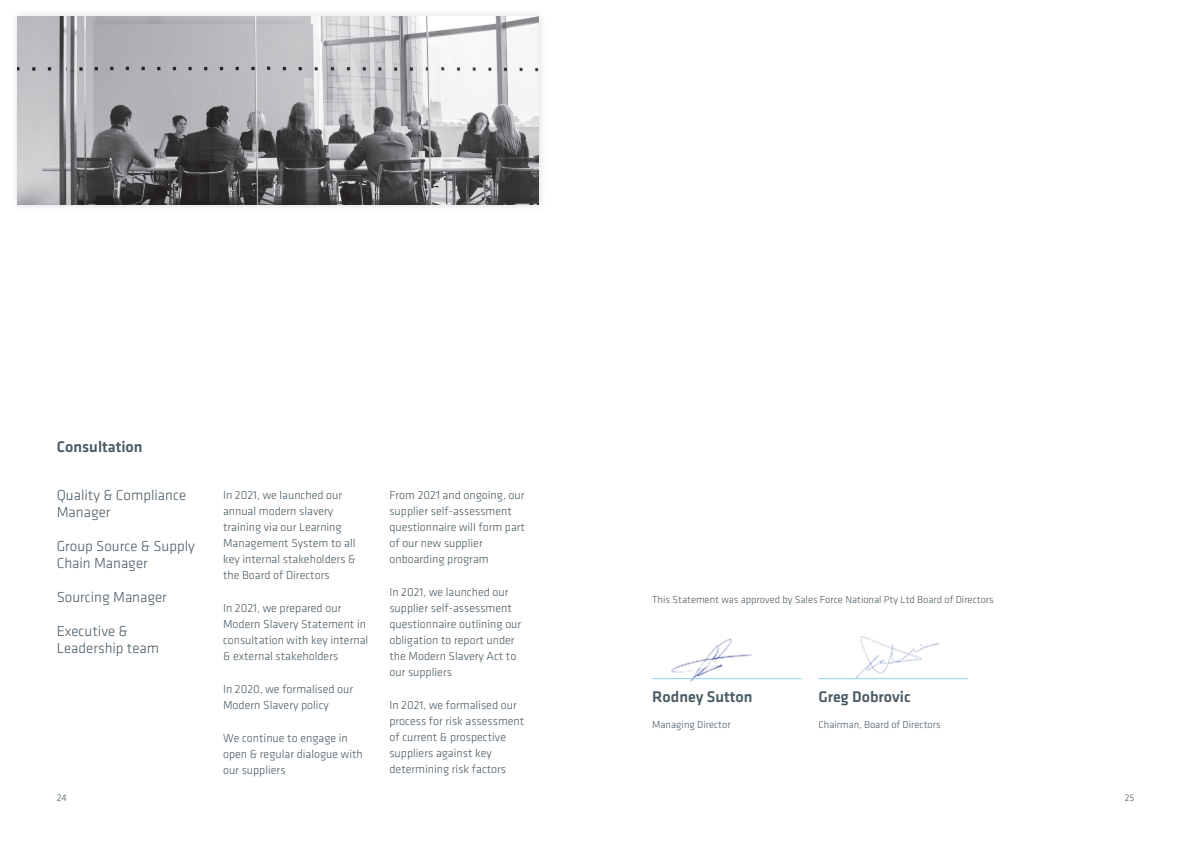
<style>
.page{position:relative;width:1191px;height:842px;background:#fff}
.page>*{position:absolute;margin:0;border:0;box-sizing:border-box;transform-origin:0 0}
.headline{font:16px "Klavika Medium TF";color:#485964}
.t1{font:300 15px/17px "Klavika";color:#485964}
.t2{font:300 12px/16px "Klavika";color:#485964}
.body_text_dot_point{font:300 10.5px "Klavika";color:#485964}
.t3{font:300 10px "Klavika";color:#485964}
</style>
<div class="page">
<hr style="left:652px;top:678px;width:149px;height:1px;background:#8dd5ed">
<hr style="left:818px;top:678px;width:150px;height:1px;background:#8dd5ed">
<div style="left:9px;top:9px;width:537px;height:204px;background:#f7f8f8"></div>
<img style="left:17px;top:17px;width:522px;height:188px">
<img style="left:855px;top:636px;width:85px;height:44px">
<img style="left:670px;top:638px;width:83px;height:44px">
<p class="headline" style="left:57px;top:438px;width:87px">Consultation</p>
<p class="t1" style="left:57px;top:486px;width:131px">Quality &amp; Compliance<br>Manager</p>
<p class="t1" style="left:57px;top:537px;width:140px">Group Source &amp; Supply<br>Chain Manager</p>
<p class="t1" style="left:57px;top:588px;width:112px">Sourcing Manager</p>
<p class="t1" style="left:57px;top:622px;width:104px">Executive &amp;<br>Leadership team</p>
<p class="t2" style="left:223px;top:487px;width:134px">In 2021, we launched our annual modern slavery training via our Learning<br>Management System to all key internal stakeholders &amp; the Board of Directors</p>
<p class="t2" style="left:223px;top:600px;width:147px">In 2021, we prepared our<br>Modern Slavery Statement in consultation with key internal &amp; external stakeholders</p>
<p class="t2" style="left:223px;top:681px;width:132px">In 2020, we formalised our<br>Modern Slavery policy</p>
<p class="t2" style="left:223px;top:730px;width:141px">We continue to engage in open &amp; regular dialogue with our suppliers</p>
<p class="t2" style="left:389px;top:487px;width:137px">From 2021 and ongoing, our supplier self-assessment questionnaire will form part of our new supplier onboarding program</p>
<p class="t2" style="left:389px;top:584px;width:133px">In 2021, we launched our supplier self-assessment questionnaire outlining our obligation to report under the Modern Slavery Act to our suppliers</p>
<p class="t2" style="left:389px;top:697px;width:136px">In 2021, we formalised our process for risk assessment of current &amp; prospective suppliers against key determining risk factors</p>
<p class="body_text_dot_point" style="left:652px;top:594px;width:343px">This Statement was approved by Sales Force National Pty Ltd Board of Directors</p>
<p class="headline" style="left:652px;top:688px;width:102px">Rodney Sutton</p>
<p class="body_text_dot_point" style="left:652px;top:719px;width:80px">Managing Director</p>
<p class="headline" style="left:818px;top:688px;width:94px">Greg Dobrovic</p>
<p class="body_text_dot_point" style="left:818px;top:719px;width:124px">Chairman, Board of Directors</p>
<p class="t3" style="left:57px;top:792px;width:12px">24</p>
<p class="t3" style="left:1124px;top:792px;width:11px">25</p>
</div>
